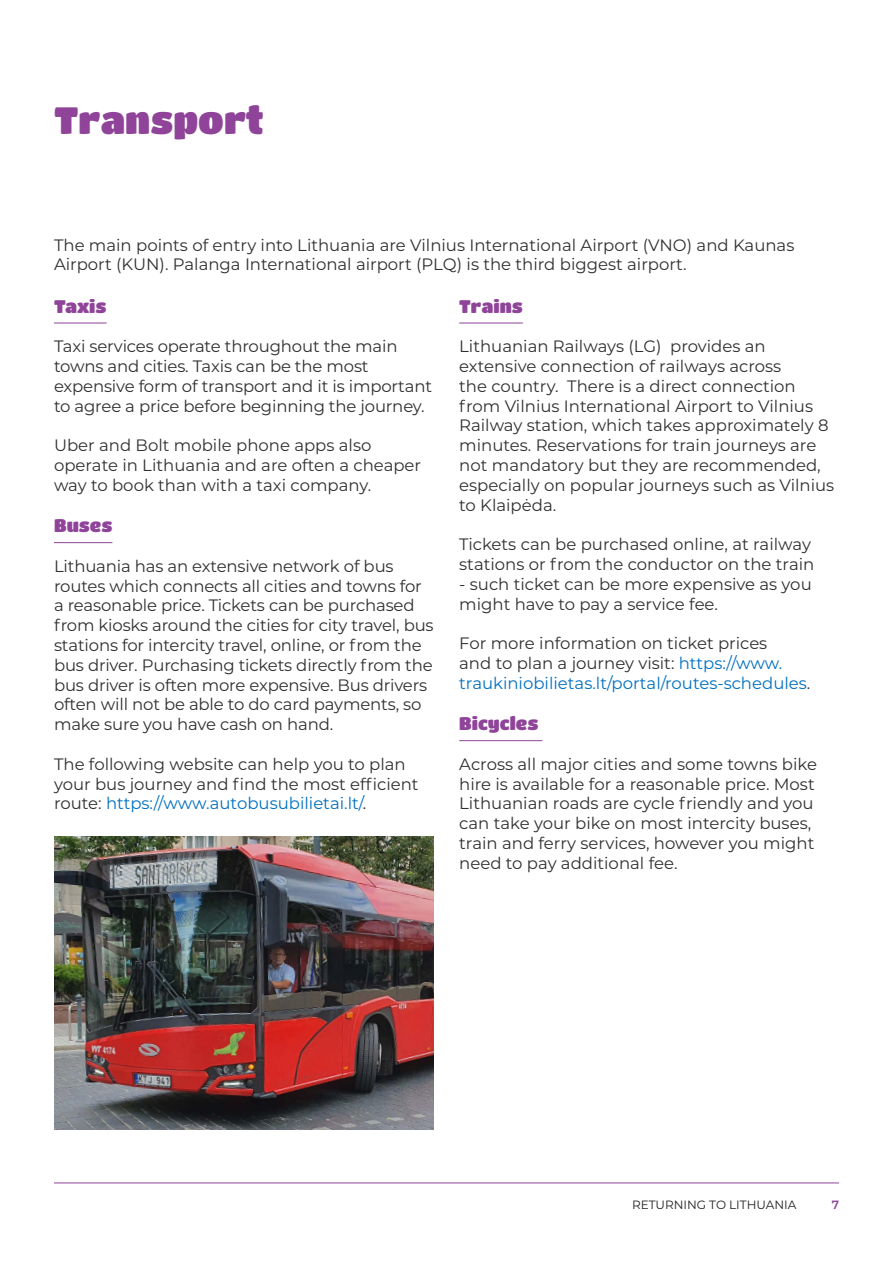
<style>
.page{position:relative;width:893px;height:1263px;background:#fff}
.page>*{position:absolute;margin:0;border:0;box-sizing:border-box;transform-origin:0 0}
.t1{font:37.5px "Titan One";color:#8f4499}
.t2{font:18px "Titan One";color:#8f4499}
.t3{font:16.5px/19.8px "Montserrat";color:#312f30}
.t4{font:12px "Montserrat";color:#231f20}
.t5{font:600 12px "Montserrat";color:#8f4499}
.s1{color:#0070c0}
</style>
<div class="page">
<hr style="left:54px;top:1182px;width:785px;height:1px;background:#8f4499">
<hr style="left:54px;top:323px;width:53px;height:1px;background:#8f4499">
<hr style="left:54px;top:542px;width:58px;height:1px;background:#8f4499">
<hr style="left:459px;top:323px;width:64px;height:1px;background:#8f4499">
<hr style="left:459px;top:740px;width:83px;height:1px;background:#8f4499">
<img style="left:54px;top:836px;width:380px;height:293px">
<h1 class="t1" style="left:54px;top:98px;width:212px">Transport</h1>
<p class="t3" style="left:54px;top:234px;width:742px">The main points of entry into Lithuania are Vilnius International Airport (VNO) and Kaunas<br>Airport (KUN). Palanga International airport (PLQ) is the third biggest airport.</p>
<p class="t2" style="left:54px;top:295px;width:54px">Taxis</p>
<p class="t3" style="left:54px;top:336px;width:380px">Taxi services operate throughout the main towns and cities. Taxis can be the most expensive form of transport and it is important to agree a price before beginning the journey.</p>
<p class="t3" style="left:54px;top:435px;width:369px">Uber and Bolt mobile phone apps also operate in Lithuania and are often a cheaper way to book than with a taxi company.</p>
<p class="t2" style="left:54px;top:515px;width:60px">Buses</p>
<p class="t3" style="left:54px;top:555px;width:381px">Lithuania has an extensive network of bus routes which connects all cities and towns for a reasonable price. Tickets can be purchased from kiosks around the cities for city travel, bus stations for intercity travel, online, or from the bus driver. Purchasing tickets directly from the bus driver is often more expensive. Bus drivers often will not be able to do card payments, so make sure you have cash on hand.</p>
<p class="t3" style="left:54px;top:753px;width:366px">The following website can help you to plan your bus journey and find the most efficient route: <span class="s1">https://www.autobusubilietai.lt/</span>.</p>
<p class="t2" style="left:459px;top:295px;width:65px">Trains</p>
<p class="t3" style="left:459px;top:336px;width:377px">Lithuanian Railways (LG) provides an extensive connection of railways across<br>the country. There is a direct connection from Vilnius International Airport to Vilnius Railway station, which takes approximately 8 minutes. Reservations for train journeys are not mandatory but they are recommended, especially on popular journeys such as Vilnius to Klaipėda.</p>
<p class="t3" style="left:459px;top:534px;width:357px">Tickets can be purchased online, at railway stations or from the conductor on the train</p>
<p class="t3" style="left:459px;top:573px;width:354px">- such ticket can be more expensive as you might have to pay a service fee.</p>
<p class="t3" style="left:459px;top:633px;width:353px">For more information on ticket prices<br>and to plan a journey visit: <span class="s1">https://www. traukiniobilietas.lt/portal/routes-schedules</span>.</p>
<p class="t2" style="left:459px;top:713px;width:81px">Bicycles</p>
<p class="t3" style="left:459px;top:753px;width:359px">Across all major cities and some towns bike hire is available for a reasonable price. Most Lithuanian roads are cycle friendly and you can take your bike on most intercity buses, train and ferry services, however you might need to pay additional fee.</p>
<p class="t4" style="left:632px;top:1197px;width:166px">RETURNING TO LITHUANIA</p>
<p class="t5" style="left:832px;top:1196px;width:9px">7</p>
</div>
